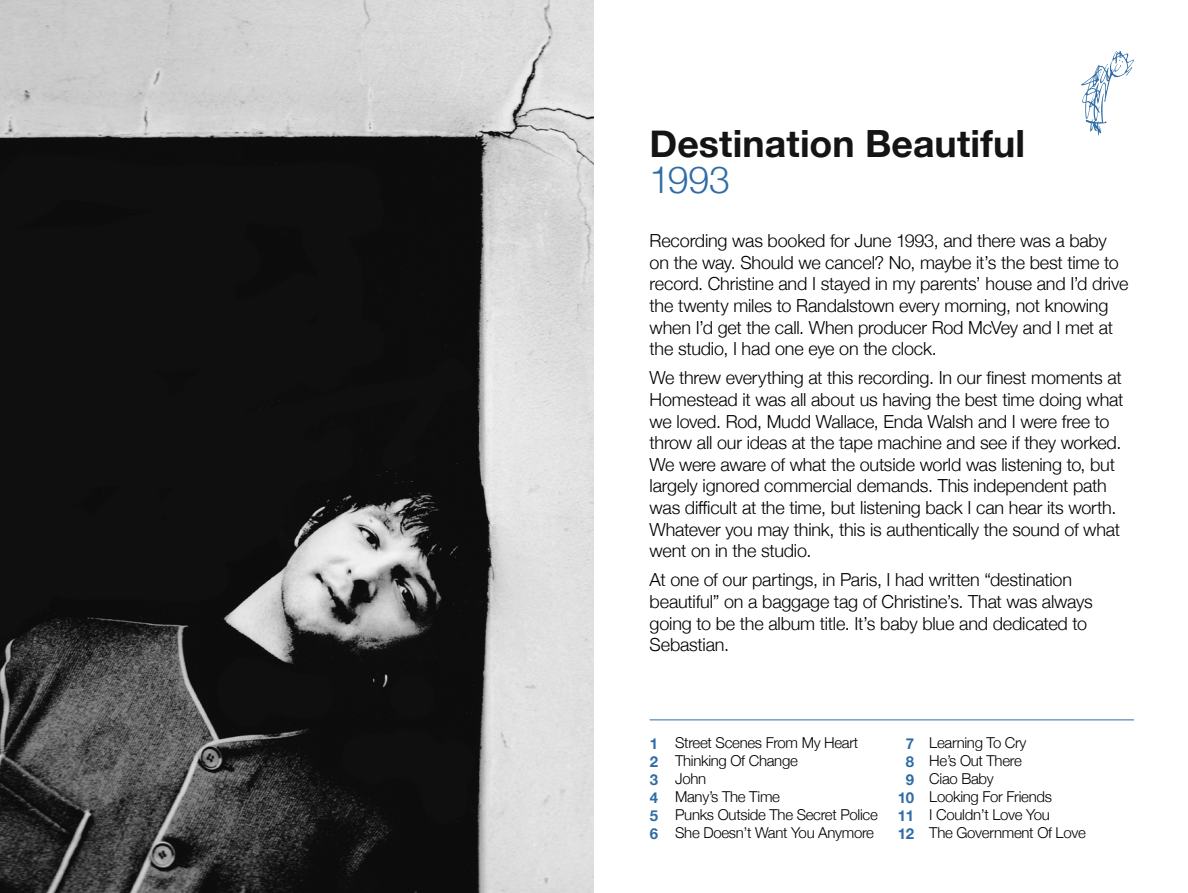
<style>
.page{position:relative;width:1188px;height:893px;background:#fff}
.page>*{position:absolute;margin:0;border:0;box-sizing:border-box;transform-origin:0 0}
.t1{font:700 37.5px "Helvetica Neue";letter-spacing:.005em;color:#141414}
.t2{font:300 37.5px "Helvetica Neue";color:#2f6ca5}
.t3{font:300 18px/21.6px "Helvetica Neue";letter-spacing:-.01em;color:#000}
.t4{font:300 15px/18px "Helvetica Neue";letter-spacing:-.02em;color:#000}
.t5{font:700 15px/18px "Helvetica Neue";color:#2f6ca5;text-align:justify}
</style>
<div class="page">
<img style="left:0;top:0;width:594px;height:893px">
<hr style="left:650px;top:719px;width:484px;height:1px;background:#2f6ca5">
<svg style="left:1081px;top:51px;width:53px;height:84px"></svg>
<h1 class="t1" style="left:650px;top:114px;width:377px">Destination Beautiful</h1>
<h1 class="t2" style="left:650px;top:149px;width:82px">1993</h1>
<p class="t3" style="left:650px;top:229px;width:480px">Recording was booked for June 1993, and there was a baby on the way. Should we cancel? No, maybe it’s the best time to record. Christine and I stayed in my parents’ house and I’d drive the twenty miles to Randalstown every morning, not knowing when I’d get the call. When producer Rod McVey and I met at the studio, I had one eye on the clock.</p>
<p class="t3" style="left:650px;top:366px;width:475px">We threw everything at this recording. In our finest moments at Homestead it was all about us having the best time doing what we loved. Rod, Mudd Wallace, Enda Walsh and I were free to throw all our ideas at the tape machine and see if they worked.<br>We were aware of what the outside world was listening to, but largely ignored commercial demands. This independent path was difficult at the time, but listening back I can hear its worth.<br>Whatever you may think, this is authentically the sound of what went on in the studio.</p>
<p class="t3" style="left:650px;top:568px;width:445px">At one of our partings, in Paris, I had written “destination beautiful” on a baggage tag of Christine’s. That was always going to be the album title. It’s baby blue and dedicated to Sebastian.</p>
<p class="t4" style="left:675px;top:733px;width:204px">Street Scenes From My Heart<br>Thinking Of Change<br>John<br>Many’s The Time<br>Punks Outside The Secret Police<br>She Doesn’t Want You Anymore</p>
<p class="t4" style="left:929px;top:733px;width:158px">Learning To Cry<br>He’s Out There<br>Ciao Baby<br>Looking For Friends<br>I Couldn’t Love You<br>The Government Of Love</p>
<p class="t5" style="left:650px;top:734px;width:10px">1<br>2<br>3<br>4<br>5<br>6</p>
<p class="t5" style="left:898px;top:734px;width:18px;text-align:center">7<br>8<br>9<br>10<br>11<br>12</p>
</div>
